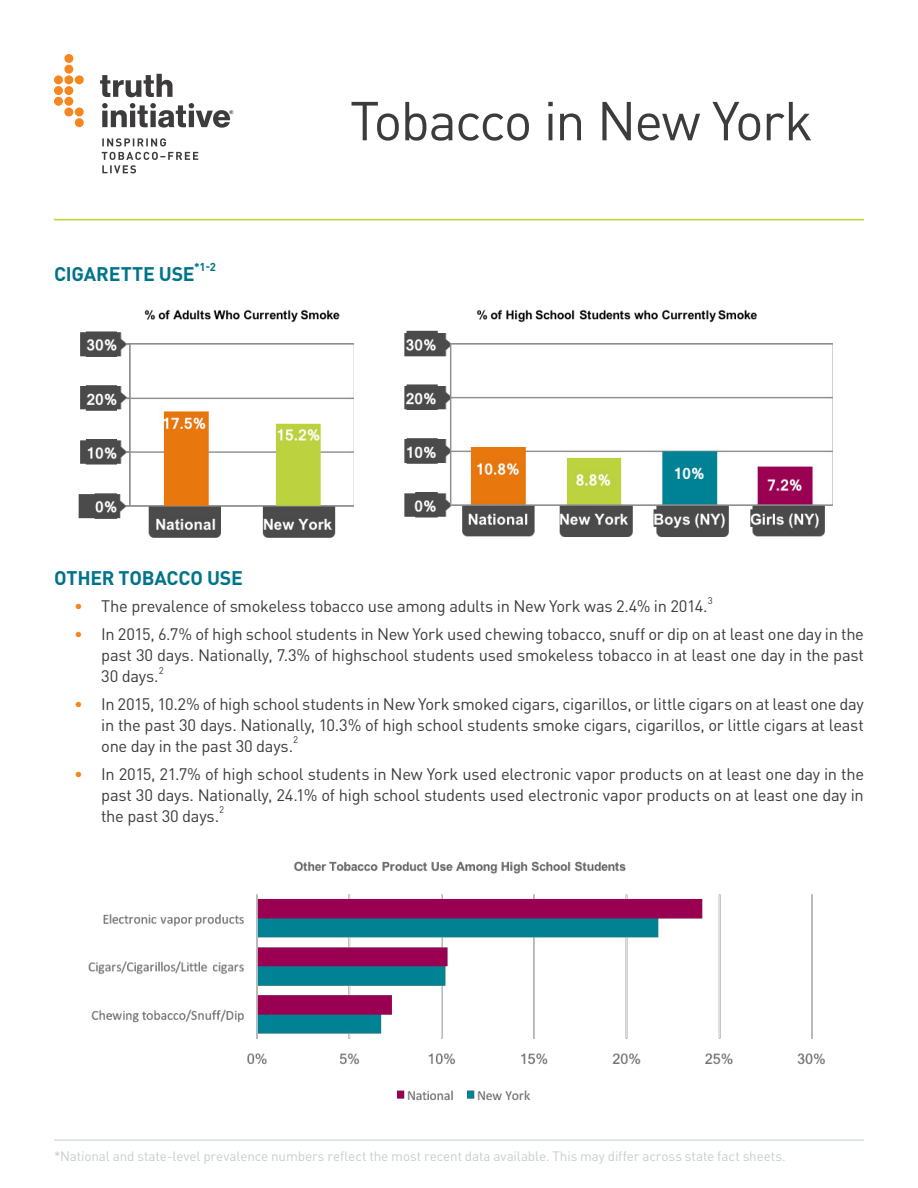
<style>
.page{position:relative;width:918px;height:1188px;background:#fff}
.page>*{position:absolute;margin:0;border:0;box-sizing:border-box;transform-origin:0 0}
.t1{font:54px "DIN Pro";letter-spacing:-.035em;color:#3d3b3c}
.t2{font:700 19.5px "DIN Pro";letter-spacing:-.01em;color:#00748a}
.t3{font:16.5px/21px "DIN Pro";letter-spacing:-.02em;color:#3d3b3c;text-align:justify}
.t4{font:13.5px "DIN Pro";letter-spacing:-.01em;color:#c6cdd1}
.t5{font:700 11.4px "DIN Pro";color:#00748a}
.t6{font:9.6px "DIN Pro";color:#3d3b3c}
.s1{color:#f6861f}
</style>
<div class="page">
<img style="left:88px;top:861px;width:737px;height:240px">
<svg style="left:54px;top:54px;width:30px;height:73px"></svg>
<svg style="left:100px;top:74px;width:133px;height:99px"></svg>
<hr style="left:54px;top:219px;width:810px;height:1px;background:#bfd22b">
<img style="left:78px;top:309px;width:755px;height:229px">
<hr style="left:54px;top:1140px;width:810px;height:1px;background:#c6cdd1">
<p class="t2" style="left:54px;top:261px;width:142px">CIGARETTE USE</p>
<p class="t5" style="left:194px;top:259px;width:23px">*1-2</p>
<h1 class="t1" style="left:350px;top:84px;width:465px">Tobacco in New York</h1>
<p class="t2" style="left:54px;top:564px;width:190px">OTHER TOBACCO USE</p>
<p class="t3" style="left:74px;top:595px;width:635px"><span class="s1">•</span> The prevalence of smokeless tobacco use among adults in New York was 2.4% in 2014.</p>
<p class="t6" style="left:708px;top:594px;width:7px">3</p>
<p class="t3" style="left:101px;top:623px;width:764px;text-indent:-27px"><span class="s1">•</span> In 2015, 6.7% of high school students in New York used chewing tobacco, snuff or dip on at least one day in the past 30 days. Nationally, 7.3% of highschool students used smokeless tobacco in at least one day in the past 30 days.</p>
<p class="t6" style="left:159px;top:664px;width:7px">2</p>
<p class="t3" style="left:101px;top:693px;width:764px;text-indent:-27px"><span class="s1">•</span> In 2015, 10.2% of high school students in New York smoked cigars, cigarillos, or little cigars on at least one day in the past 30 days. Nationally, 10.3% of high school students smoke cigars, cigarillos, or little cigars at least one day in the past 30 days.</p>
<p class="t6" style="left:293px;top:733px;width:7px">2</p>
<p class="t3" style="left:101px;top:762px;width:764px;text-indent:-27px"><span class="s1">•</span> In 2015, 21.7% of high school students in New York used electronic vapor products on at least one day in the past 30 days. Nationally, 24.1% of high school students used electronic vapor products on at least one day in the past 30 days.</p>
<p class="t6" style="left:219px;top:803px;width:7px">2</p>
<p class="t4" style="left:54px;top:1147px;width:733px">*National and state-level prevalence numbers reflect the most recent data available. This may differ across state fact sheets.</p>
</div>
